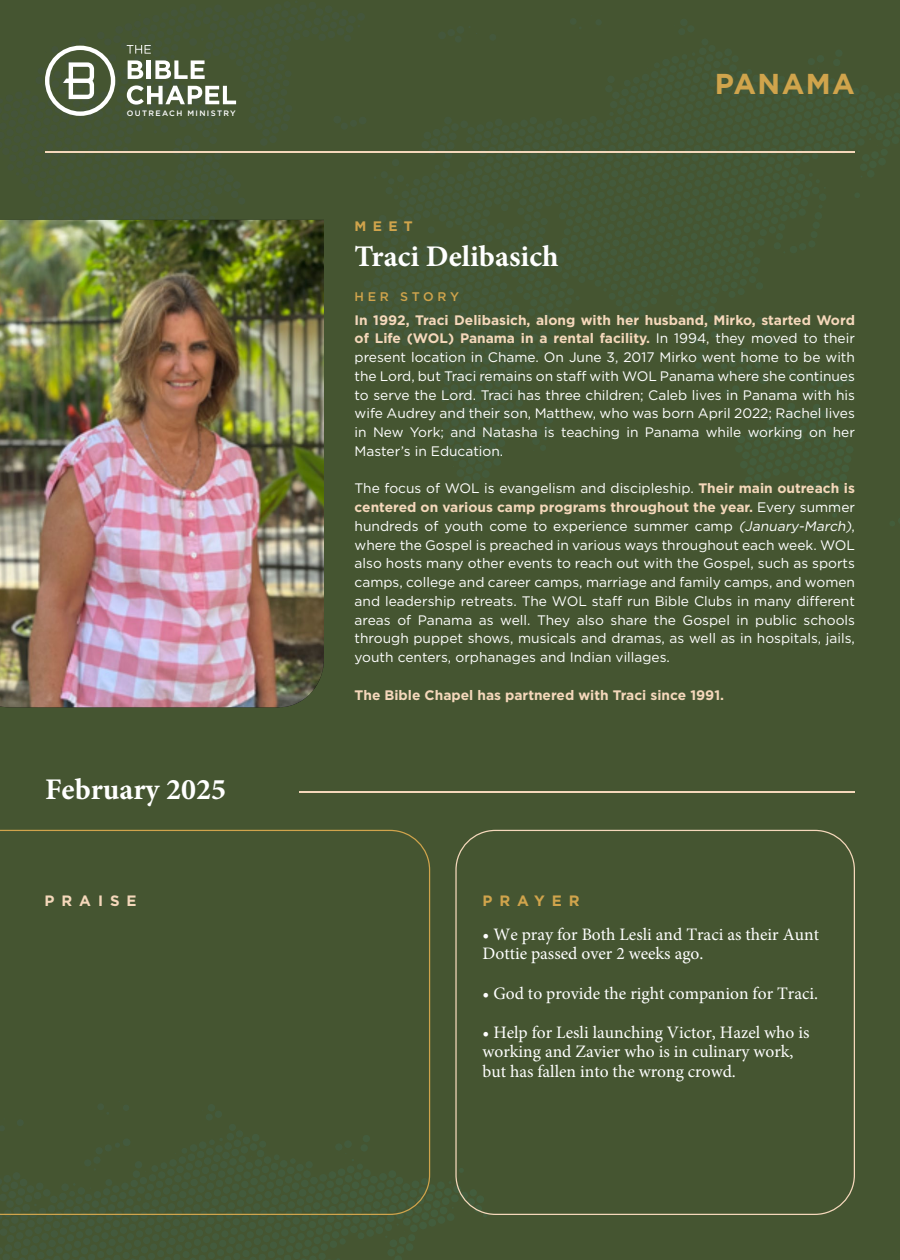
<style>
.page{position:relative;width:900px;height:1260px;background:#455531}
.page>*{position:absolute;margin:0;border:0;box-sizing:border-box;transform-origin:0 0}
.t1{font:700 30px "Minion Pro";color:#fff}
.t2{font:700 28.75px "Gotham";letter-spacing:.05em;color:#d0a44c}
.t3{font:17.5px/19.5px "Minion Pro";color:#fff}
.t4{font:700 15px "Gotham";letter-spacing:.46em;color:#f5d8bb}
.t5{font:700 15px "Gotham";letter-spacing:.46em;color:#d0a44c}
.t6{font:13.75px/18.8px "Gotham";color:#fff;text-align:justify}
.t7{font:700 13.75px "Gotham";color:#f5d8bb}
.t8{font:700 13.75px "Gotham";color:#d0a44c}
.t9{font:500 12.5px "Gotham";letter-spacing:.29em;color:#d0a44c}
.t10{font:500 7.88px "Gotham";letter-spacing:.175em;color:#fff}
.s1{font-weight:700;color:#f5d8bb}
.s2{font-style:italic}
</style>
<div class="page">
<img style="left:0;top:558px;width:324px;height:149px">
<img style="left:0;top:10px;width:900px;height:548px">
<hr style="left:45px;top:151px;width:810px;height:2px;background:#f5d8bb">
<svg style="left:0;top:1101px;width:487px;height:159px"></svg>
<hr style="left:299px;top:791px;width:556px;height:2px;background:#f5d8bb">
<svg style="left:0;top:830px;width:430px;height:385px"></svg>
<p class="t10" style="left:127px;top:108px;width:111px">OUTREACH MINISTRY</p>
<h1 class="t1" style="left:45px;top:768px;width:183px">February 2025</h1>
<h2 class="t2" style="left:715px;top:65px;width:142px">PANAMA</h2>
<p class="t8" style="left:355px;top:217px;width:60px">MEET</p>
<h1 class="t1" style="left:355px;top:235px;width:206px">Traci Delibasich</h1>
<p class="t9" style="left:355px;top:288px;width:106px">HER STORY</p>
<p class="t6" style="left:355px;top:310px;width:502px"><span class="s1">In 1992, Traci Delibasich, along with her husband, Mirko, started Word of Life (WOL) Panama in a rental facility.</span> In 1994, they moved to their present location in Chame. On June 3, 2017 Mirko went home to be with the Lord, but Traci remains on staff with WOL Panama where she continues to serve the Lord. Traci has three children; Caleb lives in Panama with his wife Audrey and their son, Matthew, who was born April 2022; Rachel lives in New York; and Natasha is teaching in Panama while working on her Master’s in Education.</p>
<p class="t6" style="left:355px;top:479px;width:502px">The focus of WOL is evangelism and discipleship. <span class="s1">Their main outreach is centered on various camp programs throughout the year.</span> Every summer hundreds of youth come to experience summer camp <span class="s2">(January-March)</span>, where the Gospel is preached in various ways throughout each week. WOL also hosts many other events to reach out with the Gospel, such as sports camps, college and career camps, marriage and family camps, and women and leadership retreats. The WOL staff run Bible Clubs in many different areas of Panama as well. They also share the Gospel in public schools through puppet shows, musicals and dramas, as well as in hospitals, jails, youth centers, orphanages and Indian villages.</p>
<p class="t7" style="left:355px;top:686px;width:371px">The Bible Chapel has partnered with Traci since 1991.</p>
<p class="t4" style="left:45px;top:890px;width:93px">PRAISE</p>
<p class="t5" style="left:483px;top:890px;width:99px">PRAYER</p>
<p class="t3" style="left:483px;top:925px;width:338px">• We pray for Both Lesli and Traci as their Aunt<br>Dottie passed over 2 weeks ago.</p>
<p class="t3" style="left:483px;top:983px;width:337px">• God to provide the right companion for Traci.</p>
<p class="t3" style="left:483px;top:1022px;width:329px">• Help for Lesli launching Victor, Hazel who is working and Zavier who is in culinary work, but has fallen into the wrong crowd.</p>
</div>
